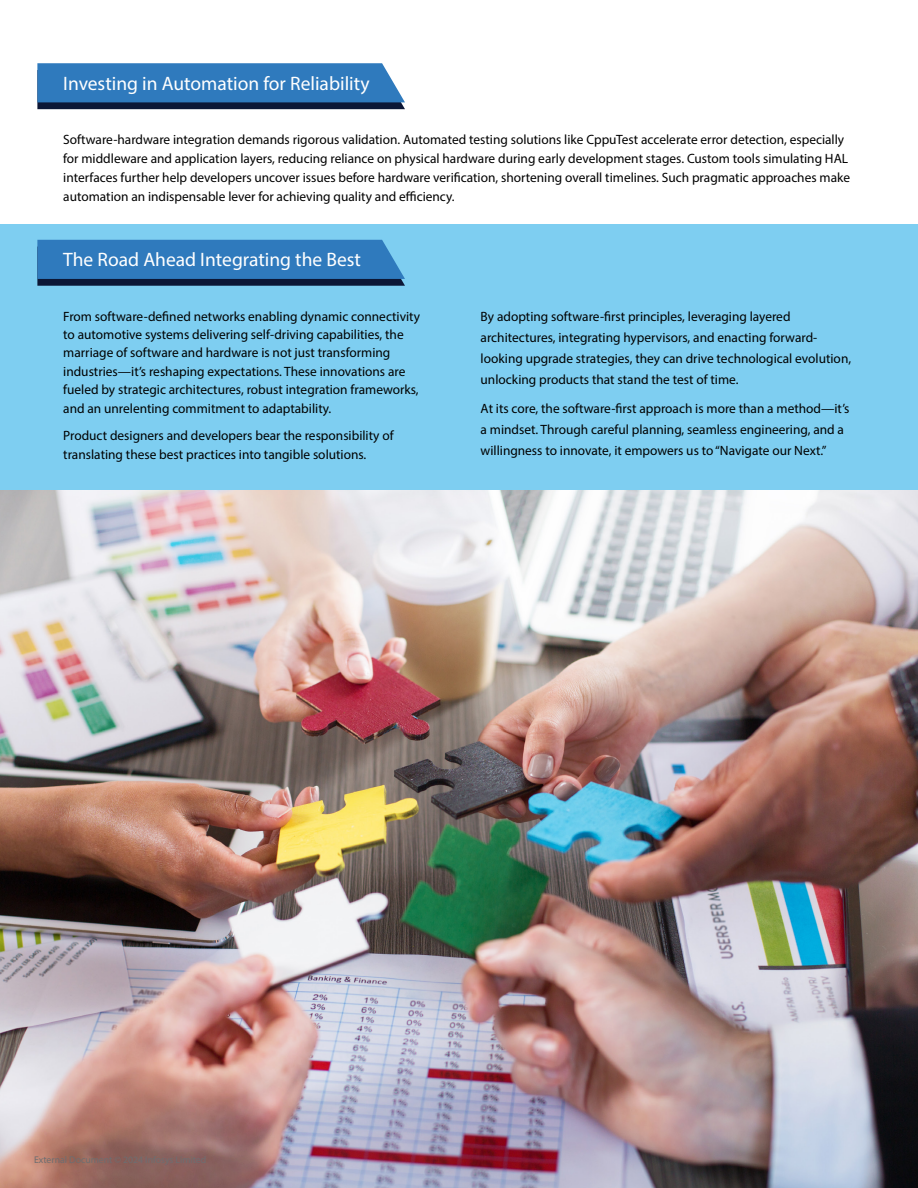
<style>
.page{position:relative;width:918px;height:1188px;background:#fff}
.page>*{position:absolute;margin:0;border:0;box-sizing:border-box;transform-origin:0 0}
.t1{font:19.5px "Myriad Pro";color:#fff}
.t2{font:13.5px/18.5px "Myriad Pro";color:#000101}
.t3{font:9.75px "Myriad Pro";color:#6d6e71}
</style>
<div class="page">
<div style="left:0;top:224px;width:918px;height:276px;background:#7ecef1"></div>
<img style="left:0;top:491px;width:918px;height:697px">
<svg style="left:37px;top:63px;width:368px;height:46px;background:#306fab"></svg>
<svg style="left:37px;top:240px;width:368px;height:46px;background:#2c6daa"></svg>
<h1 class="t1" style="left:63px;top:71px;width:308px">Investing in Automation for Reliability</h1>
<p class="t2" style="left:63px;top:130px;width:788px;line-height:18.9px">Software-hardware integration demands rigorous validation. Automated testing solutions like CppuTest accelerate error detection, especially for middleware and application layers, reducing reliance on physical hardware during early development stages. Custom tools simulating HAL interfaces further help developers uncover issues before hardware verification, shortening overall timelines. Such pragmatic approaches make automation an indispensable lever for achieving quality and efficiency.</p>
<h1 class="t1" style="left:63px;top:248px;width:299px">The Road Ahead Integrating the Best</h1>
<p class="t2" style="left:63px;top:307px;width:358px">From software-defined networks enabling dynamic connectivity to automotive systems delivering self-driving capabilities, the marriage of software and hardware is not just transforming industries—it’s reshaping expectations. These innovations are fueled by strategic architectures, robust integration frameworks, and an unrelenting commitment to adaptability.</p>
<p class="t2" style="left:63px;top:425px;width:332px;line-height:19.5px">Product designers and developers bear the responsibility of translating these best practices into tangible solutions.</p>
<p class="t2" style="left:481px;top:305px;width:372px;line-height:21px">By adopting software-first principles, leveraging layered architectures, integrating hypervisors, and enacting forward&shy;looking upgrade strategies, they can drive technological evolution, unlocking products that stand the test of time.</p>
<p class="t2" style="left:481px;top:398px;width:370px;line-height:21px">At its core, the software-first approach is more than a method—it’s a mindset. Through careful planning, seamless engineering, and a willingness to innovate, it empowers us to “Navigate our Next.”</p>
<p class="t3" style="left:34px;top:1154px;width:174px">External Document © 2024 Infosys Limited</p>
</div>
